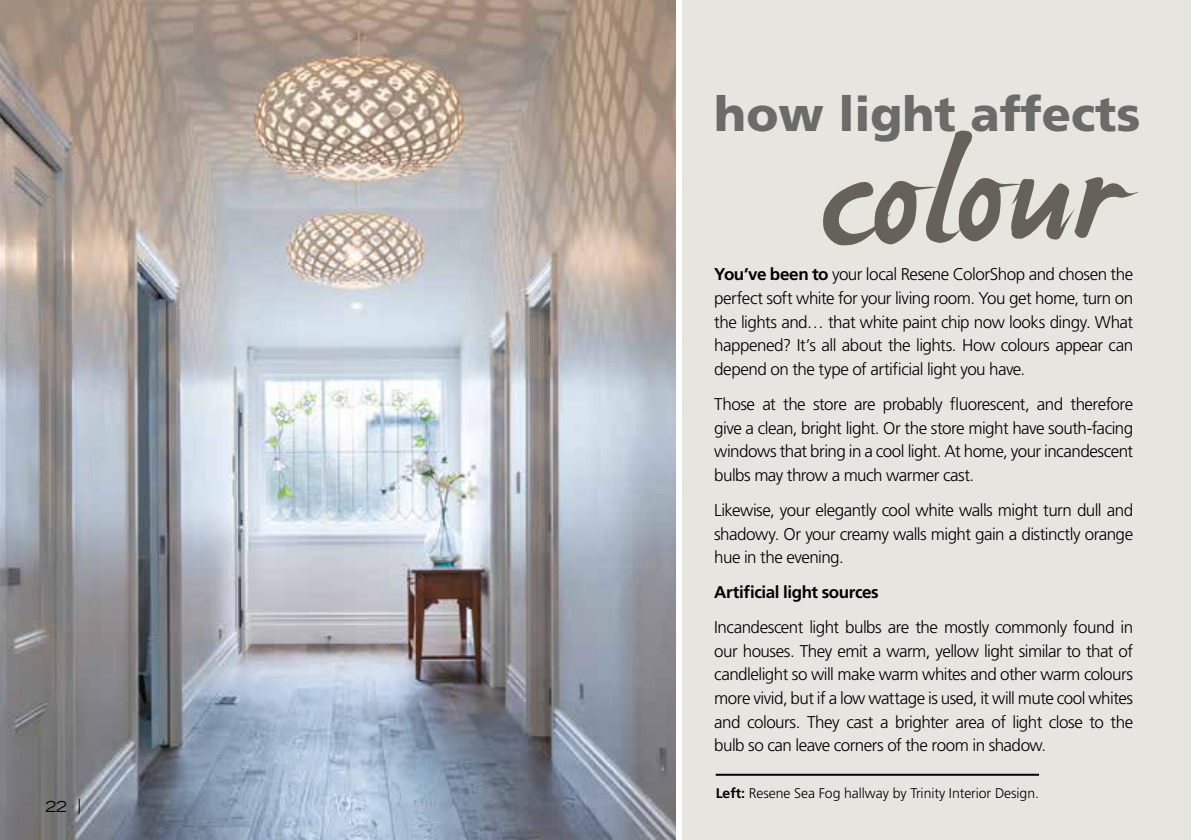
<style>
.page{position:relative;width:1191px;height:840px;background:#fff}
.page>*{position:absolute;margin:0;border:0;box-sizing:border-box;transform-origin:0 0}
.t1{font:140.8px "James Paul";color:#676259}
.t2{font:900 48px "Frutiger";color:#6b6c67}
.t3{font:300 17px/23.6px "Frutiger";letter-spacing:-.03em;color:#000;text-align:justify}
.t4{font:700 17px "Frutiger";letter-spacing:-.025em;color:#000}
.t5{font:expanded 15px "Trade Gothic LH";color:#000}
.t6{font:300 14px "Frutiger";letter-spacing:-.005em;color:#000}
.s1{font-weight:700}
</style>
<div class="page">
<div style="left:677px;top:0;width:514px;height:839px;background:#e7e5e0"></div>
<img style="left:0;top:0;width:682px;height:839px">
<hr style="left:715px;top:773px;width:324px;height:2px;background:#000">
<p class="t5" style="left:45px;top:796px;width:37px">22 |</p>
<h2 class="t2" style="left:714px;top:85px;width:427px">how light affects</h2>
<h1 class="t1" style="left:814px;top:131px;width:305px;rotate:-2deg">colour</h1>
<p class="t3" style="left:714px;top:262px;width:420px"><span class="s1">You’ve been to</span> your local Resene ColorShop and chosen the perfect soft white for your living room. You get home, turn on the lights and… that white paint chip now looks dingy. What happened? It’s all about the lights. How colours appear can depend on the type of artificial light you have.</p>
<p class="t3" style="left:714px;top:392px;width:420px">Those at the store are probably fluorescent, and therefore give a clean, bright light. Or the store might have south-facing windows that bring in a cool light. At home, your incandescent bulbs may throw a much warmer cast.</p>
<p class="t3" style="left:714px;top:498px;width:420px">Likewise, your elegantly cool white walls might turn dull and shadowy. Or your creamy walls might gain a distinctly orange hue in the evening.</p>
<p class="t4" style="left:714px;top:582px;width:166px">Artificial light sources</p>
<p class="t3" style="left:714px;top:615px;width:420px">Incandescent light bulbs are the mostly commonly found in our houses. They emit a warm, yellow light similar to that of candlelight so will make warm whites and other warm colours more vivid, but if a low wattage is used, it will mute cool whites and colours. They cast a brighter area of light close to the bulb so can leave corners of the room in shadow.</p>
<p class="t6" style="left:715px;top:785px;width:325px"><span class="s1">Left:</span> Resene Sea Fog hallway by Trinity Interior Design.</p>
</div>
